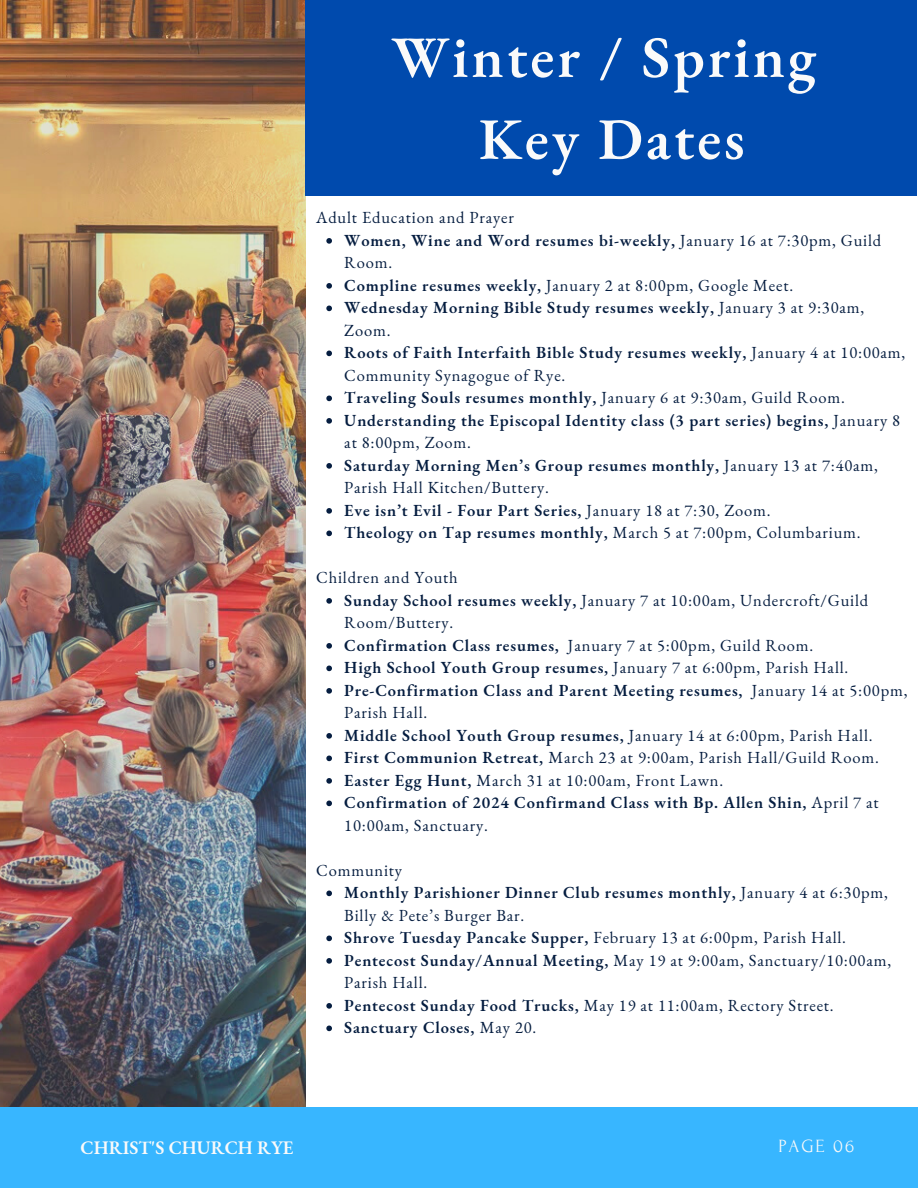
<style>
.page{position:relative;width:918px;height:1188px;background:#fff}
.page>*{position:absolute;margin:0;border:0;box-sizing:border-box;transform-origin:0 0}
.t1{font:600 58.65px/81.9px "EB Garamond";letter-spacing:.05em;color:#fafafa;text-align:center}
.t2{font:600 18.75px "EB Garamond";color:#fafafa}
.t3{font:18.6px "Forum";letter-spacing:.1em;color:#fafafa}
.t4{font:16.5px/22.5px "EB Garamond";letter-spacing:.05em;color:#051d40}
.t5{font:600 16.5px/22.5px "EB Garamond";letter-spacing:.05em;color:#051d40}
.s1{font-weight:400}
.s2{font-weight:600}
</style>
<div class="page">
<img style="left:0;top:0;width:305px;height:1107px">
<div style="left:305px;top:0;width:612px;height:196px;background:#004aad"></div>
<div style="left:0;top:1107px;width:918px;height:81px;background:#38b6ff"></div>
<svg style="left:326px;top:238px;width:6px;height:6px"></svg>
<svg style="left:326px;top:283px;width:6px;height:6px"></svg>
<svg style="left:326px;top:306px;width:6px;height:5px"></svg>
<svg style="left:326px;top:351px;width:6px;height:5px"></svg>
<svg style="left:326px;top:396px;width:6px;height:5px"></svg>
<svg style="left:326px;top:418px;width:6px;height:6px"></svg>
<svg style="left:326px;top:463px;width:6px;height:6px"></svg>
<svg style="left:326px;top:508px;width:6px;height:6px"></svg>
<svg style="left:326px;top:531px;width:6px;height:5px"></svg>
<svg style="left:326px;top:598px;width:6px;height:6px"></svg>
<svg style="left:326px;top:643px;width:6px;height:6px"></svg>
<svg style="left:326px;top:666px;width:6px;height:5px"></svg>
<svg style="left:326px;top:688px;width:6px;height:6px"></svg>
<svg style="left:326px;top:733px;width:6px;height:6px"></svg>
<svg style="left:326px;top:756px;width:6px;height:5px"></svg>
<svg style="left:326px;top:778px;width:6px;height:6px"></svg>
<svg style="left:326px;top:801px;width:6px;height:5px"></svg>
<svg style="left:326px;top:891px;width:6px;height:5px"></svg>
<svg style="left:326px;top:936px;width:6px;height:5px"></svg>
<svg style="left:326px;top:958px;width:6px;height:6px"></svg>
<svg style="left:326px;top:1003px;width:6px;height:6px"></svg>
<svg style="left:326px;top:1026px;width:6px;height:5px"></svg>
<h1 class="t1" style="left:391px;top:15px;width:426px">Winter / Spring<br>Key Dates</h1>
<p class="t5" style="left:344px;top:206px;width:563px;text-indent:-28px"><span class="s1">Adult Education and Prayer<br></span>Women, Wine and Word resumes bi-weekly, <span class="s1">January 16 at 7:30pm, Guild Room.<br></span>Compline resumes weekly, <span class="s1">January 2 at 8:00pm, Google Meet.<br></span>Wednesday Morning Bible Study resumes weekly, <span class="s1">January 3 at 9:30am, Zoom.<br></span>Roots of Faith Interfaith Bible Study resumes weekly, <span class="s1">January 4 at 10:00am, Community Synagogue of Rye.<br></span>Traveling Souls resumes monthly, <span class="s1">January 6 at 9:30am, Guild Room.<br></span>Understanding the Episcopal Identity class (3 part series) begins, <span class="s1">January 8 at 8:00pm, Zoom.<br></span>Saturday Morning Men’s Group resumes monthly, <span class="s1">January 13 at 7:40am, Parish Hall Kitchen/Buttery.<br></span>Eve isn’t Evil - Four Part Series, <span class="s1">January 18 at 7:30, Zoom.<br></span>Theology on Tap resumes monthly, <span class="s1">March 5 at 7:00pm, Columbarium.</span></p>
<p class="t4" style="left:344px;top:566px;width:565px;text-indent:-28px">Children and Youth<br><span class="s2">Sunday School resumes weekly,</span> January 7 at 10:00am, Undercroft/Guild Room/Buttery.<br><span class="s2">Confirmation Class resumes,</span> January 7 at 5:00pm, Guild Room.<br><span class="s2">High School Youth Group resumes,</span> January 7 at 6:00pm, Parish Hall.<br><span class="s2">Pre-Confirmation Class and Parent Meeting resumes,</span> January 14 at 5:00pm, Parish Hall.<br><span class="s2">Middle School Youth Group resumes,</span> January 14 at 6:00pm, Parish Hall.<br><span class="s2">First Communion Retreat,</span> March 23 at 9:00am, Parish Hall/Guild Room.<br><span class="s2">Easter Egg Hunt,</span> March 31 at 10:00am, Front Lawn.<br><span class="s2">Confirmation of 2024 Confirmand Class with Bp. Allen Shin,</span> April 7 at 10:00am, Sanctuary.</p>
<p class="t4" style="left:344px;top:859px;width:548px;text-indent:-28px">Community<br><span class="s2">Monthly Parishioner Dinner Club resumes monthly,</span> January 4 at 6:30pm, Billy &amp; Pete’s Burger Bar.<br><span class="s2">Shrove Tuesday Pancake Supper,</span> February 13 at 6:00pm, Parish Hall.<br><span class="s2">Pentecost Sunday/Annual Meeting,</span> May 19 at 9:00am, Sanctuary/10:00am, Parish Hall.<br><span class="s2">Pentecost Sunday Food Trucks,</span> May 19 at 11:00am, Rectory Street.<br><span class="s2">Sanctuary Closes,</span> May 20.</p>
<p class="t2" style="left:81px;top:1135px;width:214px">CHRIST'S CHURCH RYE</p>
<p class="t3" style="left:778px;top:1136px;width:77px">PAGE 06</p>
</div>
